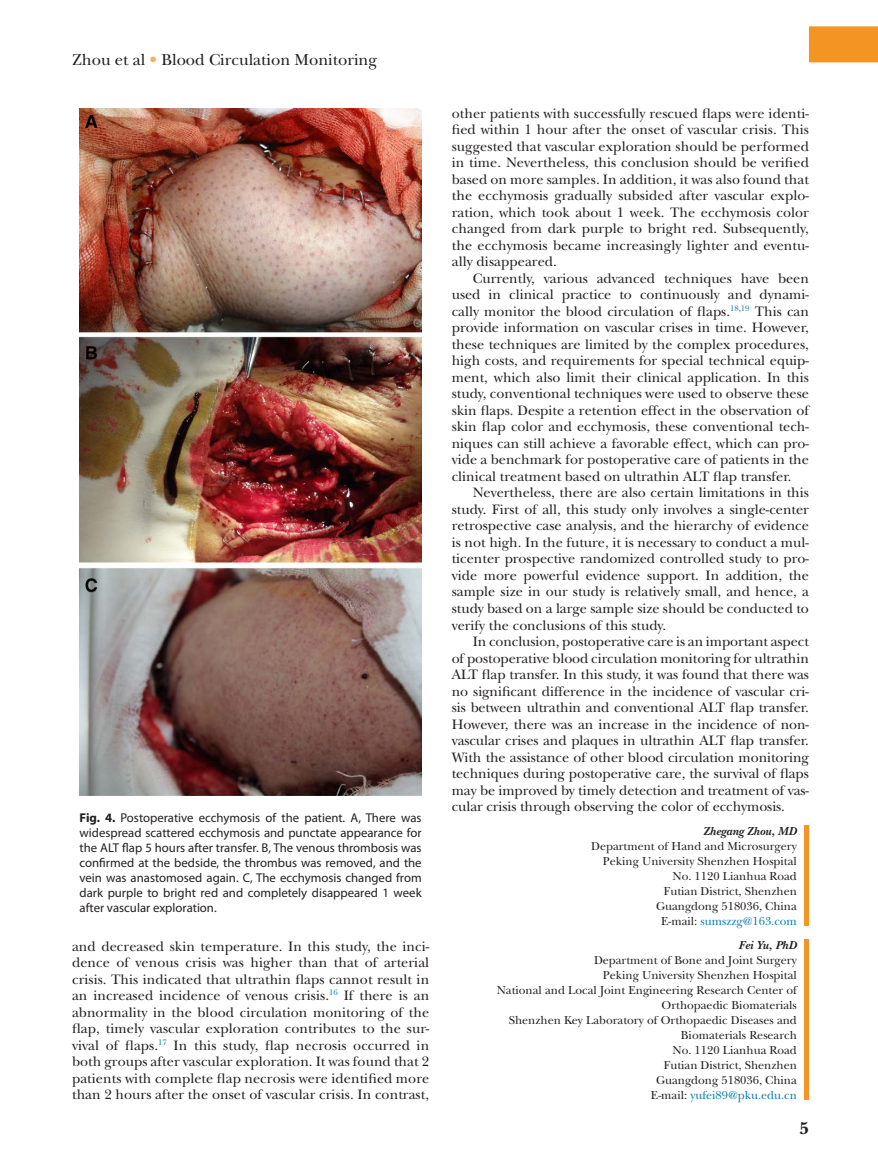
<style>
.page{position:relative;width:878px;height:1175px;background:#fff}
.page>*{position:absolute;margin:0;border:0;box-sizing:border-box;transform-origin:0 0}
.t1{font:700 18px "New Baskerville Std";color:#231f20}
.t2{font:16.5px "New Baskerville Std";color:#231f20}
.t3{font:14.25px/16.5px "New Baskerville Std";color:#231f20;text-align:justify}
.t4{font:12.75px/15px "Myriad Pro";color:#231f20;text-align:justify}
.t5{font:12px/15px "New Baskerville Std";color:#231f20;text-align:right}
.t6{font:italic 700 12px "New Baskerville Std";color:#231f20}
.s1{color:#f7b163}
.s2{font-weight:700}
.s3{color:#0f7eac}
</style>
<div class="page">
<div style="left:808px;top:26px;width:70px;height:36px;background:#f39423"></div>
<hr style="left:804px;top:825px;width:4px;height:15px;background:#f39423">
<hr style="left:804px;top:840px;width:4px;height:15px;background:#f39423">
<hr style="left:804px;top:855px;width:4px;height:15px;background:#f39423">
<hr style="left:804px;top:870px;width:4px;height:15px;background:#f39423">
<hr style="left:804px;top:885px;width:4px;height:15px;background:#f39423">
<hr style="left:804px;top:900px;width:4px;height:15px;background:#f39423">
<hr style="left:804px;top:909px;width:4px;height:17px;background:#f39423">
<hr style="left:804px;top:939px;width:4px;height:15px;background:#f39423">
<hr style="left:804px;top:954px;width:4px;height:15px;background:#f39423">
<hr style="left:804px;top:969px;width:4px;height:15px;background:#f39423">
<hr style="left:804px;top:984px;width:4px;height:30px;background:#f39423">
<hr style="left:804px;top:1014px;width:4px;height:30px;background:#f39423">
<hr style="left:804px;top:1044px;width:4px;height:15px;background:#f39423">
<hr style="left:804px;top:1059px;width:4px;height:15px;background:#f39423">
<hr style="left:804px;top:1074px;width:4px;height:15px;background:#f39423">
<hr style="left:804px;top:1083px;width:4px;height:17px;background:#f39423">
<img style="left:80px;top:108px;width:341px;height:687px">
<p class="t2" style="left:72px;top:50px;width:306px">Zhou et al <span class="s1">•</span> Blood Circulation Monitoring</p>
<p class="t4" style="left:79px;top:809px;width:343px"><span class="s2">Fig. 4.</span> Postoperative ecchymosis of the patient. A, There was widespread scattered ecchymosis and punctate appearance for the ALT flap 5 hours after transfer. B, The venous thrombosis was confirmed at the bedside, the thrombus was removed, and the vein was anastomosed again. C, The ecchymosis changed from dark purple to bright red and completely disappeared 1 week after vascular exploration.</p>
<p class="t3" style="left:72px;top:937px;width:359px">and decreased skin temperature. In this study, the inci&shy;dence of venous crisis was higher than that of arterial crisis. This indicated that ultrathin flaps cannot result in an increased incidence of venous crisis.<sup>16</sup> If there is an abnormality in the blood circulation monitoring of the flap, timely vascular exploration contributes to the sur&shy;vival of flaps.<sup>17</sup> In this study, flap necrosis occurred in both groups after vascular exploration. It was found that 2 patients with complete flap necrosis were identified more than 2 hours after the onset of vascular crisis. In contrast,</p>
<p class="t3" style="left:452px;top:105px;width:359px">other patients with successfully rescued flaps were identi&shy;fied within 1 hour after the onset of vascular crisis. This suggested that vascular exploration should be performed in time. Nevertheless, this conclusion should be verified based on more samples. In addition, it was also found that the ecchymosis gradually subsided after vascular explo&shy;ration, which took about 1 week. The ecchymosis color changed from dark purple to bright red. Subsequently, the ecchymosis became increasingly lighter and eventu&shy;ally disappeared.</p>
<p class="t3" style="left:451px;top:270px;width:359px;text-indent:21px">Currently, various advanced techniques have been used in clinical practice to continuously and dynami&shy;cally monitor the blood circulation of flaps.<sup>18</sup><sup>,</sup><sup>19</sup> This can provide information on vascular crises in time. However, these techniques are limited by the complex procedures, high costs, and requirements for special technical equip&shy;ment, which also limit their clinical application. In this study, conventional techniques were used to observe these skin flaps. Despite a retention effect in the observation of skin flap color and ecchymosis, these conventional tech&shy;niques can still achieve a favorable effect, which can pro&shy;vide a benchmark for postoperative care of patients in the clinical treatment based on ultrathin ALT flap transfer.</p>
<p class="t3" style="left:451px;top:484px;width:359px;text-indent:21px">Nevertheless, there are also certain limitations in this study. First of all, this study only involves a single-center retrospective case analysis, and the hierarchy of evidence is not high. In the future, it is necessary to conduct a mul&shy;ticenter prospective randomized controlled study to pro&shy;vide more powerful evidence support. In addition, the sample size in our study is relatively small, and hence, a study based on a large sample size should be conducted to verify the conclusions of this study.</p>
<p class="t3" style="left:451px;top:633px;width:359px;text-indent:21px">In conclusion, postoperative care is an important aspect of postoperative blood circulation monitoring for ultrathin ALT flap transfer. In this study, it was found that there was no significant difference in the incidence of vascular cri&shy;sis between ultrathin and conventional ALT flap transfer.<br>However, there was an increase in the incidence of non&shy;vascular crises and plaques in ultrathin ALT flap transfer.<br>With the assistance of other blood circulation monitoring techniques during postoperative care, the survival of flaps may be improved by timely detection and treatment of vas&shy;cular crisis through observing the color of ecchymosis.</p>
<p class="t6" style="left:703px;top:824px;width:95px">Zhegang Zhou, MD</p>
<p class="t5" style="left:591px;top:838px;width:207px">Department of Hand and Microsurgery<br>Peking University Shenzhen Hospital<br>No. 1120 Lianhua Road<br>Futian District, Shenzhen<br>Guangdong 518036, China<br>E-mail: <span class="s3">sumszzg@163.com</span></p>
<p class="t6" style="left:738px;top:938px;width:60px">Fei Yu, PhD</p>
<p class="t5" style="left:497px;top:952px;width:302px">Department of Bone and Joint Surgery<br>Peking University Shenzhen Hospital<br>National and Local Joint Engineering Research Center of Orthopaedic Biomaterials<br>Shenzhen Key Laboratory of Orthopaedic Diseases and Biomaterials Research<br>No. 1120 Lianhua Road<br>Futian District, Shenzhen<br>Guangdong 518036, China<br>E-mail: <span class="s3">yufei89@pku.edu.cn</span></p>
<p class="t1" style="left:799px;top:1118px;width:11px">5</p>
</div>
